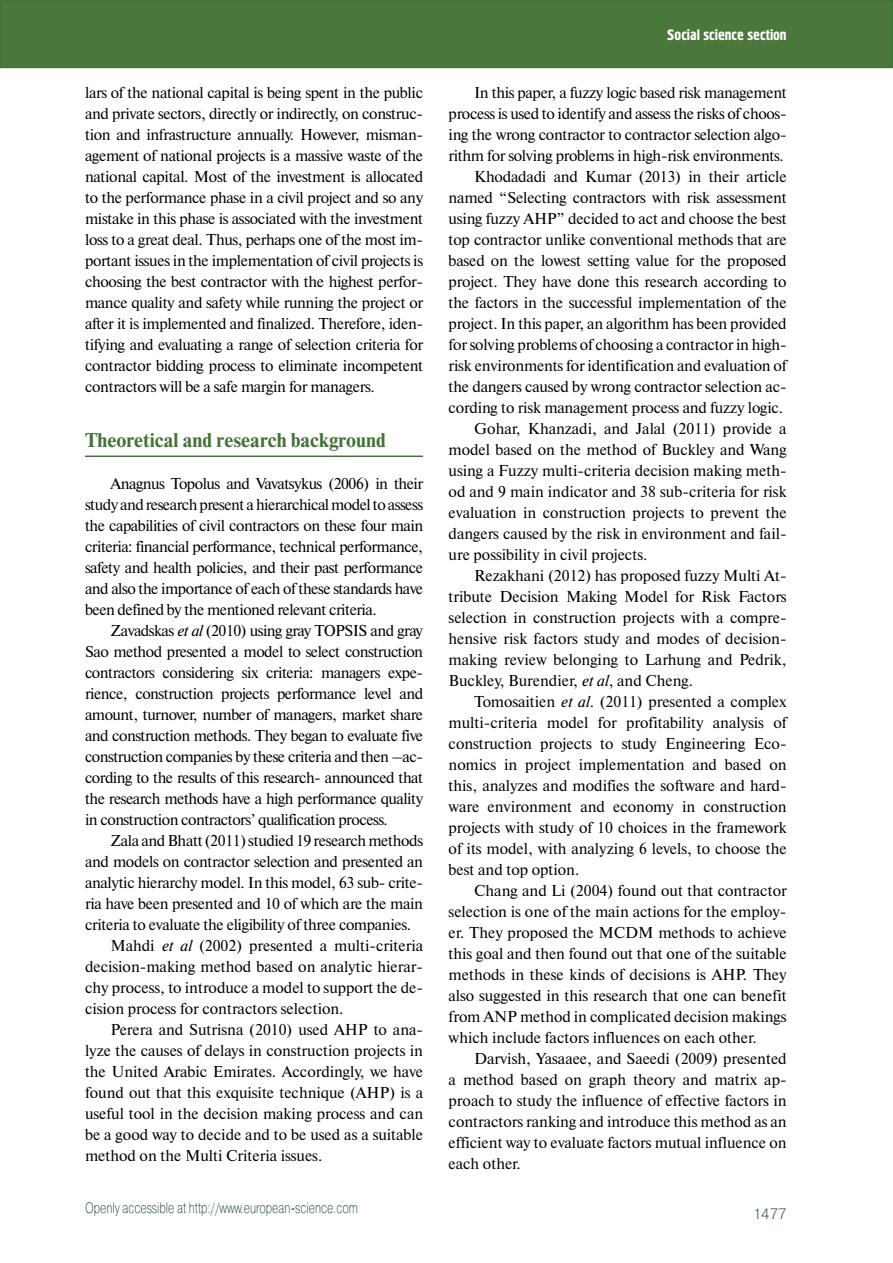
<style>
.page{position:relative;width:893px;height:1263px;background:#fff}
.page>*{position:absolute;margin:0;border:0;box-sizing:border-box;transform-origin:0 0}
.t1{font:700 18.75px "Newton C";color:#437236}
.t2{font:15.75px/21px "Newton C";color:#000;text-align:justify}
.t3{font:15.75px "Newton C";letter-spacing:-.02em;color:#000}
.t4{font:15px "Pragmatica Light C";color:#0d3e20;scale:.75 1}
.t5{font:15px "Hermes C";color:#fff}
.t6{font:15px "Pragmatica Light C";color:#0d3e20}
.s1{font-style:italic}
</style>
<div class="page">
<div style="left:1px;top:1px;width:891px;height:66px;background:#4b773b"></div>
<div style="left:0;top:0;width:893px;height:68px;border:2px solid #437236"></div>
<hr style="left:85px;top:455px;width:338px;height:2px;background:#437236">
<p class="t2" style="left:85px;top:82px;width:340px">lars of the national capital is being spent in the public and private sectors, directly or indirectly, on construc&shy;tion and infrastructure annually. However, misman&shy;agement of national projects is a massive waste of the national capital. Most of the investment is allocated to the performance phase in a civil project and so any mistake in this phase is associated with the investment loss to a great deal. Thus, perhaps one of the most im&shy;portant issues in the implementation of civil projects is choosing the best contractor with the highest perfor&shy;mance quality and safety while running the project or after it is implemented and finalized. Therefore, iden&shy;tifying and evaluating a range of selection criteria for contractor bidding process to eliminate incompetent contractors will be a safe margin for managers.</p>
<p class="t1" style="left:85px;top:429px;width:302px">Theoretical and research background</p>
<p class="t2" style="left:85px;top:473px;width:340px;text-indent:26px">Anagnus Topolus and Vavatsykus (2006) in their study and research present a hierarchical model to assess the capabilities of civil contractors on these four main criteria: financial performance, technical performance, safety and health policies, and their past performance and also the importance of each of these standards have been defined by the mentioned relevant criteria.</p>
<p class="t2" style="left:85px;top:620px;width:340px;text-indent:26px">Zavadskas <span class="s1">et al</span> (2010) using gray TOPSIS and gray Sao method presented a model to select construction contractors considering six criteria: managers expe&shy;rience, construction projects performance level and amount, turnover, number of managers, market share and construction methods. They began to evaluate five construction companies by these criteria and then –ac&shy;cording to the results of this research- announced that the research methods have a high performance quality in construction contractors’ qualification process.</p>
<p class="t3" style="left:111px;top:832px;width:314px">Zala and Bhatt (2011) studied 19 research methods</p>
<p class="t3" style="left:85px;top:853px;width:340px">and models on contractor selection and presented an</p>
<p class="t3" style="left:85px;top:874px;width:340px">analytic hierarchy model. In this model, 63 sub- crite-</p>
<p class="t3" style="left:85px;top:895px;width:340px">ria have been presented and 10 of which are the main</p>
<p class="t3" style="left:85px;top:916px;width:328px">criteria to evaluate the eligibility of three companies.</p>
<p class="t2" style="left:111px;top:935px;width:314px">Mahdi <span class="s1">et al</span> (2002) presented a multi-criteria</p>
<p class="t2" style="left:85px;top:956px;width:340px">decision-making method based on analytic hierar-</p>
<p class="t2" style="left:85px;top:977px;width:339px">chy process, to introduce a model to support the de-</p>
<p class="t2" style="left:85px;top:998px;width:260px">cision process for contractors selection.</p>
<p class="t2" style="left:111px;top:1019px;width:314px">Perera and Sutrisna (2010) used AHP to ana-</p>
<p class="t2" style="left:85px;top:1040px;width:340px">lyze the causes of delays in construction projects in</p>
<p class="t2" style="left:85px;top:1061px;width:340px">the United Arabic Emirates. Accordingly, we have</p>
<p class="t2" style="left:85px;top:1082px;width:340px">found out that this exquisite technique (AHP) is a</p>
<p class="t2" style="left:85px;top:1103px;width:340px">useful tool in the decision making process and can</p>
<p class="t2" style="left:85px;top:1124px;width:340px">be a good way to decide and to be used as a suitable</p>
<p class="t2" style="left:85px;top:1145px;width:239px">method on the Multi Criteria issues.</p>
<p class="t4" style="left:85px;top:1199px;width:365px">Openly accessible at http://www.european-science.com</p>
<p class="t5" style="left:667px;top:26px;width:121px">Social science section</p>
<p class="t3" style="left:474px;top:84px;width:314px">In this paper, a fuzzy logic based risk management</p>
<p class="t3" style="left:449px;top:105px;width:340px">process is used to identify and assess the risks of choos-</p>
<p class="t3" style="left:449px;top:126px;width:340px">ing the wrong contractor to contractor selection algo-</p>
<p class="t3" style="left:449px;top:147px;width:337px">rithm for solving problems in high-risk environments.</p>
<p class="t2" style="left:474px;top:166px;width:314px">Khodadadi and Kumar (2013) in their article</p>
<p class="t2" style="left:449px;top:187px;width:340px">named “Selecting contractors with risk assessment</p>
<p class="t2" style="left:449px;top:208px;width:339px">using fuzzy AHP” decided to act and choose the best</p>
<p class="t2" style="left:449px;top:229px;width:340px">top contractor unlike conventional methods that are</p>
<p class="t2" style="left:449px;top:250px;width:340px">based on the lowest setting value for the proposed</p>
<p class="t2" style="left:449px;top:271px;width:340px">project. They have done this research according to</p>
<p class="t2" style="left:449px;top:292px;width:340px">the factors in the successful implementation of the</p>
<p class="t2" style="left:449px;top:313px;width:340px">project. In this paper, an algorithm has been provided</p>
<p class="t2" style="left:449px;top:334px;width:340px">for solving problems of choosing a contractor in high-</p>
<p class="t2" style="left:449px;top:355px;width:340px">risk environments for identification and evaluation of</p>
<p class="t2" style="left:449px;top:376px;width:340px">the dangers caused by wrong contractor selection ac-</p>
<p class="t2" style="left:449px;top:397px;width:336px">cording to risk management process and fuzzy logic.</p>
<p class="t2" style="left:474px;top:418px;width:314px">Gohar, Khanzadi, and Jalal (2011) provide a</p>
<p class="t2" style="left:449px;top:439px;width:340px">model based on the method of Buckley and Wang</p>
<p class="t2" style="left:449px;top:460px;width:340px">using a Fuzzy multi-criteria decision making meth-</p>
<p class="t2" style="left:449px;top:481px;width:340px">od and 9 main indicator and 38 sub-criteria for risk</p>
<p class="t2" style="left:449px;top:502px;width:340px">evaluation in construction projects to prevent the</p>
<p class="t2" style="left:449px;top:523px;width:339px">dangers caused by the risk in environment and fail-</p>
<p class="t2" style="left:449px;top:544px;width:200px">ure possibility in civil projects.</p>
<p class="t2" style="left:474px;top:565px;width:314px">Rezakhani (2012) has proposed fuzzy Multi At-</p>
<p class="t2" style="left:449px;top:586px;width:340px">tribute Decision Making Model for Risk Factors</p>
<p class="t2" style="left:449px;top:607px;width:340px">selection in construction projects with a compre-</p>
<p class="t2" style="left:449px;top:628px;width:340px">hensive risk factors study and modes of decision-</p>
<p class="t2" style="left:449px;top:649px;width:340px">making review belonging to Larhung and Pedrik,</p>
<p class="t2" style="left:449px;top:670px;width:246px">Buckley, Burendier, <span class="s1">et al</span>, and Cheng.</p>
<p class="t2" style="left:474px;top:691px;width:314px">Tomosaitien <span class="s1">et al</span>. (2011) presented a complex</p>
<p class="t2" style="left:449px;top:712px;width:339px">multi-criteria model for profitability analysis of</p>
<p class="t2" style="left:449px;top:733px;width:340px">construction projects to study Engineering Eco-</p>
<p class="t2" style="left:449px;top:754px;width:340px">nomics in project implementation and based on</p>
<p class="t2" style="left:449px;top:775px;width:340px">this, analyzes and modifies the software and hard-</p>
<p class="t2" style="left:449px;top:796px;width:340px">ware environment and economy in construction</p>
<p class="t2" style="left:449px;top:817px;width:340px">projects with study of 10 choices in the framework</p>
<p class="t2" style="left:449px;top:838px;width:339px">of its model, with analyzing 6 levels, to choose the</p>
<p class="t2" style="left:449px;top:859px;width:132px">best and top option.</p>
<p class="t2" style="left:474px;top:880px;width:314px">Chang and Li (2004) found out that contractor</p>
<p class="t2" style="left:449px;top:901px;width:339px">selection is one of the main actions for the employ-</p>
<p class="t2" style="left:449px;top:922px;width:340px">er. They proposed the MCDM methods to achieve</p>
<p class="t2" style="left:449px;top:943px;width:339px">this goal and then found out that one of the suitable</p>
<p class="t2" style="left:449px;top:964px;width:340px">methods in these kinds of decisions is AHP. They</p>
<p class="t2" style="left:449px;top:985px;width:340px">also suggested in this research that one can benefit</p>
<p class="t2" style="left:449px;top:1006px;width:339px">from ANP method in complicated decision makings</p>
<p class="t2" style="left:449px;top:1027px;width:310px">which include factors influences on each other.</p>
<p class="t2" style="left:474px;top:1048px;width:314px">Darvish, Yasaaee, and Saeedi (2009) presented</p>
<p class="t2" style="left:449px;top:1069px;width:340px">a method based on graph theory and matrix ap-</p>
<p class="t2" style="left:449px;top:1090px;width:340px">proach to study the influence of effective factors in</p>
<p class="t2" style="left:449px;top:1111px;width:339px">contractors ranking and introduce this method as an</p>
<p class="t2" style="left:449px;top:1132px;width:339px">efficient way to evaluate factors mutual influence on</p>
<p class="t2" style="left:449px;top:1153px;width:74px">each other.</p>
<p class="t6" style="left:753px;top:1205px;width:35px">1477</p>
</div>
